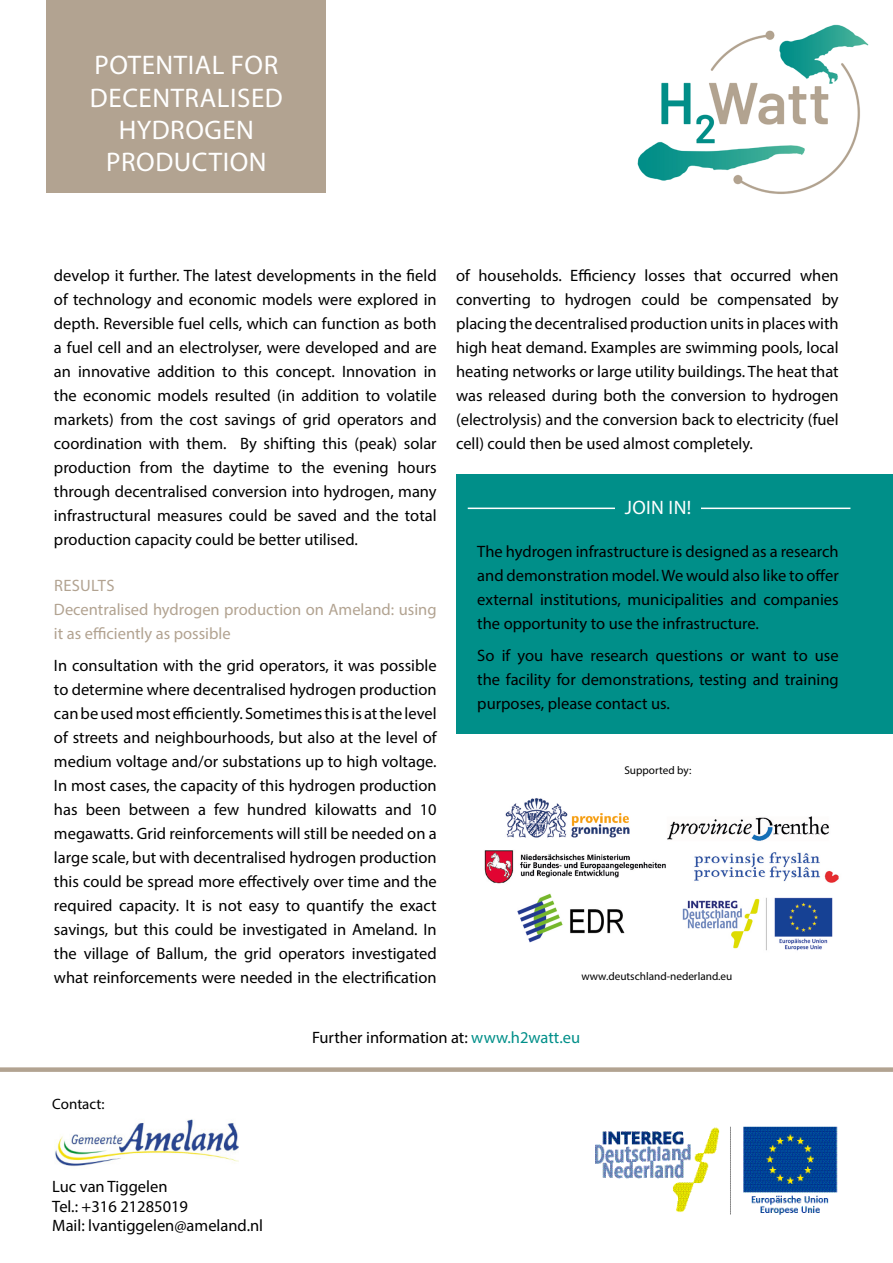
<style>
.page{position:relative;width:893px;height:1263px;background:#fff}
.page>*{position:absolute;margin:0;border:0;box-sizing:border-box;transform-origin:0 0}
.t1{font:27px/32.4px "Myriad Pro";letter-spacing:.02em;color:#fff;text-align:center}
.t2{font:19.5px "Myriad Pro";letter-spacing:.02em;color:#fff}
.t3{font:16.5px/24px "Myriad Pro";color:#000;text-align:justify}
.t4{font:16.5px/24px "Myriad Pro";color:#b2a391}
.t5{font:15px "Myriad Pro";color:#000}
.t6{font:11.25px "Myriad Pro";color:#000}
.s1{color:#008f89}
</style>
<div class="page">
<img style="left:638px;top:24px;width:231px;height:170px">
<div style="left:0;top:1067px;width:893px;height:5px;background:#b2a391"></div>
<div style="left:456px;top:474px;width:437px;height:260px;background:#008f89"></div>
<hr style="left:468px;top:508px;width:382px;height:1px;background:#fff">
<div style="left:615px;top:499px;width:85px;height:17px;background:#008f89"></div>
<img style="left:595px;top:1126px;width:243px;height:89px">
<img style="left:54px;top:1119px;width:185px;height:47px">
<img style="left:505px;top:798px;width:324px;height:43px">
<img style="left:484px;top:850px;width:355px;height:34px">
<img style="left:517px;top:893px;width:108px;height:50px">
<img style="left:682px;top:897px;width:151px;height:54px">
<div style="left:47px;top:0;width:279px;height:193px;background:#b2a391"></div>
<h1 class="t1" style="left:90px;top:49px;width:194px">POTENTIAL FOR<br>DECENTRALISED<br>HYDROGEN<br>PRODUCTION</h1>
<p class="t3" style="left:54px;top:264px;width:384px">develop it further. The latest developments in the field of technology and economic models were explored in depth. Reversible fuel cells, which can function as both a fuel cell and an electrolyser, were developed and are an innovative addition to this concept. Innovation in the economic models resulted (in addition to volatile markets) from the cost savings of grid operators and coordination with them. By shifting this (peak) solar production from the daytime to the evening hours through decentralised conversion into hydrogen, many infrastructural measures could be saved and the total production capacity could be better utilised.</p>
<p class="t4" style="left:54px;top:573px;width:384px">RESULTS<br>Decentralised hydrogen production on Ameland: using it as efficiently as possible</p>
<p class="t3" style="left:54px;top:653px;width:384px">In consultation with the grid operators, it was possible to determine where decentralised hydrogen production can be used most efficiently. Sometimes this is at the level of streets and neighbourhoods, but also at the level of medium voltage and/or substations up to high voltage.<br>In most cases, the capacity of this hydrogen production has been between a few hundred kilowatts and 10 megawatts. Grid reinforcements will still be needed on a large scale, but with decentralised hydrogen production this could be spread more effectively over time and the required capacity. It is not easy to quantify the exact savings, but this could be investigated in Ameland. In the village of Ballum, the grid operators investigated what reinforcements were needed in the electrification</p>
<p class="t3" style="left:456px;top:264px;width:384px">of households. Efficiency losses that occurred when converting to hydrogen could be compensated by placing the decentralised production units in places with high heat demand. Examples are swimming pools, local heating networks or large utility buildings. The heat that was released during both the conversion to hydrogen (electrolysis) and the conversion back to electricity (fuel cell) could then be used almost completely.</p>
<p class="t2" style="left:625px;top:495px;width:68px">JOIN IN!</p>
<p class="t3" style="left:477px;top:539px;width:363px">The hydrogen infrastructure is designed as a research and demonstration model. We would also like to offer external institutions, municipalities and companies the opportunity to use the infrastructure.</p>
<p class="t3" style="left:477px;top:643px;width:363px">So if you have research questions or want to use the facility for demonstrations, testing and training purposes, please contact us.</p>
<p class="t6" style="left:624px;top:763px;width:68px">Supported by:</p>
<p class="t6" style="left:581px;top:969px;width:153px">www.deutschland-nederland.eu</p>
<p class="t5" style="left:52px;top:1095px;width:54px">Contact:</p>
<p class="t3" style="left:52px;top:1176px;width:212px;line-height:19.8px;text-align:left">Luc van Tiggelen<br>Tel.: +316 21285019<br>Mail: lvantiggelen@ameland.nl</p>
<p class="t3" style="left:312px;top:1025px;width:270px">Further information at: <span class="s1">www.h2watt.eu</span></p>
</div>
